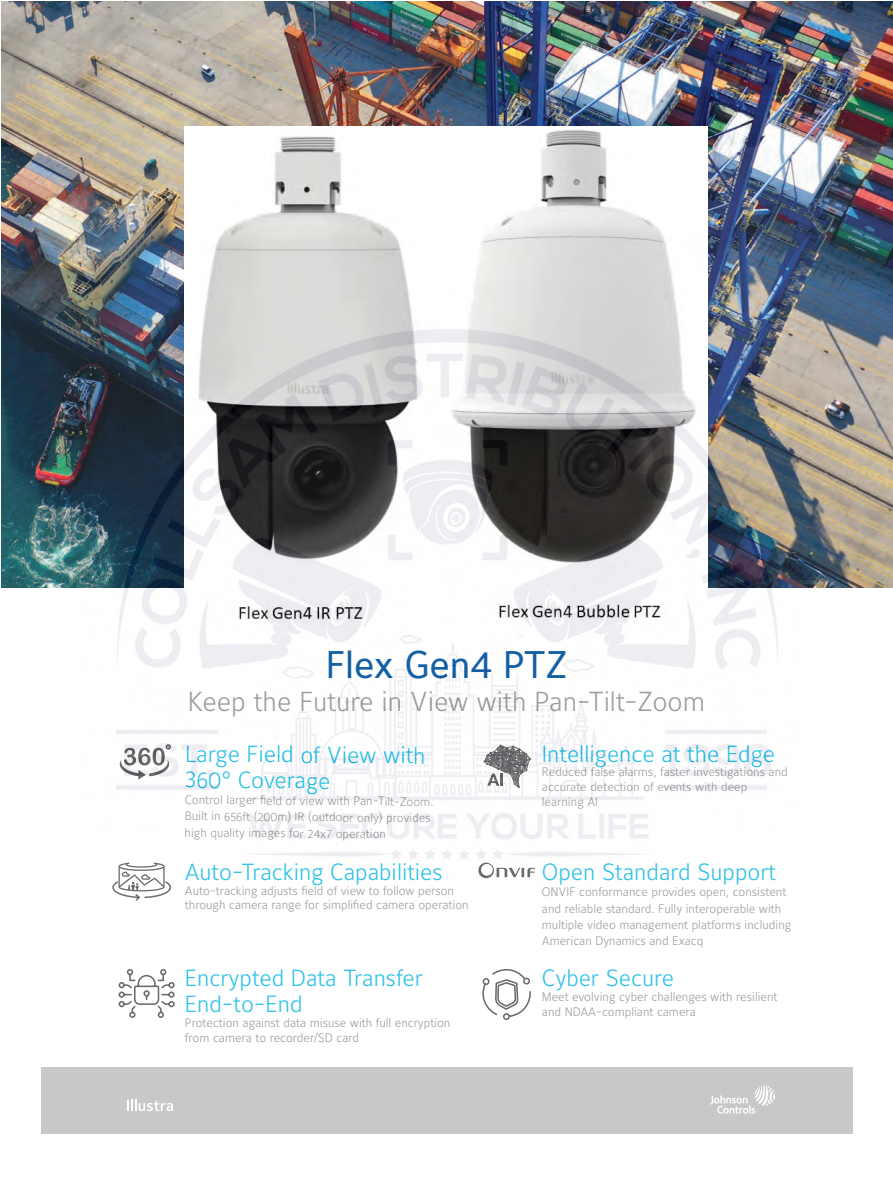
<style>
.page{position:relative;width:893px;height:1188px;background:#fff}
.page>*{position:absolute;margin:0;border:0;box-sizing:border-box;transform-origin:0 0}
.t1{font:38.25px "Maurea Jci Lf ML";color:#01539e}
.t2{font:300 27.3px "Maurea Jci Lf ML";color:#959595}
.t3{font:300 23.25px/26px "Maurea Jci Lf ML";color:#1bbde5}
.t4{font:300 12.3px/14.7px "Maurea Jci Lf ML";color:#959595}
</style>
<div class="page">
<svg style="left:480px;top:1067px;width:52px;height:1px"></svg>
<img style="left:1px;top:2px;width:891px;height:146px">
<div style="left:41px;top:1068px;width:811px;height:66px;background:#c7c8ca"></div>
<svg style="left:710px;top:1085px;width:65px;height:29px"></svg>
<svg style="left:127px;top:1100px;width:46px;height:11px"></svg>
<img style="left:184px;top:126px;width:524px;height:22px">
<img style="left:1px;top:148px;width:892px;height:872px">
<h1 class="t1" style="left:326px;top:641px;width:243px">Flex Gen4 PTZ</h1>
<h2 class="t2" style="left:188px;top:685px;width:519px">Keep the Future in View with Pan-Tilt-Zoom</h2>
<h3 class="t3" style="left:186px;top:739px;width:242px;rotate:1deg">Large Field of View with<br>360° Coverage</h3>
<p class="t4" style="left:185px;top:790px;width:250px;line-height:16.5px;rotate:1deg">Control larger fi eld of view with Pan-Tilt-Zoom.<br>Built in 656ft (200m) IR (outdoor only) provides high quality images for 24x7 operation</p>
<h3 class="t3" style="left:185px;top:858px;width:259px">Auto-Tracking Capabilities</h3>
<p class="t4" style="left:185px;top:883px;width:285px">Auto-tracking adjusts field of view to follow person through camera range for simplified camera operation</p>
<h3 class="t3" style="left:185px;top:965px;width:239px">Encrypted Data Transfer<br>End-to-End</h3>
<p class="t4" style="left:185px;top:1015px;width:267px">Protection against data misuse with full encryption from camera to recorder/SD card</p>
<h3 class="t3" style="left:542px;top:740px;width:235px">Intelligence at the Edge</h3>
<p class="t4" style="left:542px;top:764px;width:247px">Reduced false alarms, faster investigations and accurate detection of events with deep learning AI</p>
<h3 class="t3" style="left:542px;top:858px;width:236px">Open Standard Support</h3>
<p class="t4" style="left:542px;top:884px;width:251px;line-height:16.4px">ONVIF conformance provides open, consistent and reliable standard. Fully interoperable with multiple video management platforms including American Dynamics and Exacq</p>
<h3 class="t3" style="left:542px;top:965px;width:134px">Cyber Secure</h3>
<p class="t4" style="left:542px;top:989px;width:237px">Meet evolving cyber challenges with resilient and NDAA-compliant camera</p>
</div>
